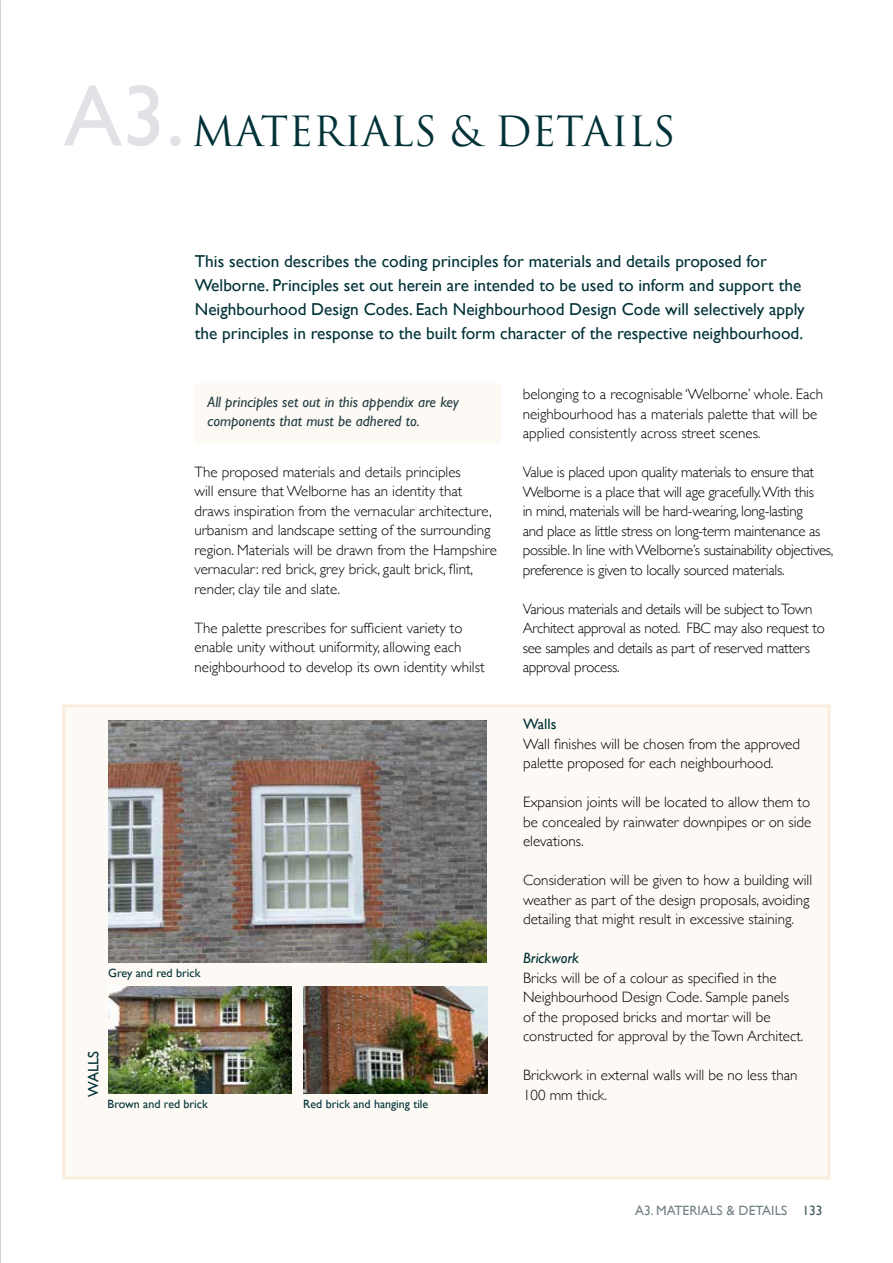
<style>
.page{position:relative;width:893px;height:1263px;background:#fff}
.page>*{position:absolute;margin:0;border:0;box-sizing:border-box;transform-origin:0 0}
.t1{font:40.5px "Trajan Pro";color:#003237}
.t2{font:17.25px/24px "Gill Sans";color:#003237}
.t3{font:300 15px/19.5px "Gill Sans";color:#000}
.t4{font:300 15px/19.5px "Gill Sans";letter-spacing:-.02em;color:#000}
.t5{font:italic 15px/19.5px "Gill Sans";color:#253f45}
.t6{font:15px "Gill Sans";color:#003237}
.t7{font:italic 15px "Gill Sans";color:#003237}
.t8{font:13.5px "Gill Sans";color:#748287}
.t9{font:12px "Gill Sans";color:#003237}
.s1{font-family:"Gill Sans";font-size:87.45px;color:#e0e2e5}
.s2{color:#455d63}
</style>
<div class="page">
<div style="left:62px;top:704px;width:769px;height:475px;background:#fdf9f4;border:3px solid #faeddd"></div>
<img style="left:303px;top:987px;width:185px;height:106px">
<img style="left:109px;top:987px;width:182px;height:106px">
<div style="left:195px;top:383px;width:306px;height:61px;background:#fdf9f4"></div>
<img style="left:108px;top:721px;width:379px;height:241px">
<h1 class="t1" style="left:64px;top:105px;width:613px"><span class="s1">A3.</span> MATERIALS &amp; DETAILS</h1>
<p class="t2" style="left:195px;top:249px;width:611px">This section describes the coding principles for materials and details proposed for Welborne. Principles set out herein are intended to be used to inform and support the Neighbourhood Design Codes. Each Neighbourhood Design Code will selectively apply the principles in response to the built form character of the respective neighbourhood.</p>
<p class="t5" style="left:208px;top:392px;width:253px">All principles set out in this appendix are key components that must be adhered to.</p>
<p class="t3" style="left:523px;top:384px;width:302px">belonging to a recognisable ‘Welborne’ whole. Each neighbourhood has a materials palette that will be applied consistently across street scenes.</p>
<p class="t4" style="left:523px;top:462px;width:312px">Value is placed upon quality materials to ensure that Welborne is a place that will age gracefully.With this<br>in mind, materials will be hard-wearing, long-lasting<br>and place as little stress on long-term maintenance as possible. In line with Welborne’s sustainability objectives, preference is given to locally sourced materials.</p>
<p class="t4" style="left:523px;top:598px;width:304px">Various materials and details will be subject to Town Architect approval as noted. FBC may also request to see samples and details as part of reserved matters approval process.</p>
<p class="t3" style="left:195px;top:461px;width:304px">The proposed materials and details principles<br>will ensure that Welborne has an identity that draws inspiration from the vernacular architecture, urbanism and landscape setting of the surrounding region. Materials will be drawn from the Hampshire vernacular: red brick, grey brick, gault brick, flint, render, clay tile and slate.</p>
<p class="t3" style="left:195px;top:617px;width:292px">The palette prescribes for sufficient variety to enable unity without uniformity, allowing each neighbourhood to develop its own identity whilst</p>
<p class="t9" style="left:108px;top:966px;width:94px">Grey and red brick</p>
<p class="t6" style="left:85px;top:1097px;width:48px;rotate:-90deg">WALLS</p>
<p class="t9" style="left:108px;top:1097px;width:102px">Brown and red brick</p>
<p class="t9" style="left:303px;top:1097px;width:127px">Red brick and hanging tile</p>
<p class="t6" style="left:523px;top:715px;width:35px">Walls</p>
<p class="t3" style="left:523px;top:733px;width:278px">Wall finishes will be chosen from the approved palette proposed for each neighbourhood.</p>
<p class="t3" style="left:523px;top:792px;width:290px;text-align:justify">Expansion joints will be located to allow them to be concealed by rainwater downpipes or on side elevations.</p>
<p class="t3" style="left:523px;top:870px;width:291px">Consideration will be given to how a building will weather as part of the design proposals, avoiding detailing that might result in excessive staining.</p>
<p class="t7" style="left:523px;top:949px;width:57px">Brickwork</p>
<p class="t3" style="left:523px;top:967px;width:282px">Bricks will be of a colour as specified in the Neighbourhood Design Code. Sample panels of the proposed bricks and mortar will be constructed for approval by the Town Architect.</p>
<p class="t3" style="left:523px;top:1065px;width:276px">Brickwork in external walls will be no less than<br>100 mm thick.</p>
<p class="t8" style="left:635px;top:1203px;width:189px">A3. MATERIALS &amp; DETAILS <span class="s2">133</span></p>
</div>
